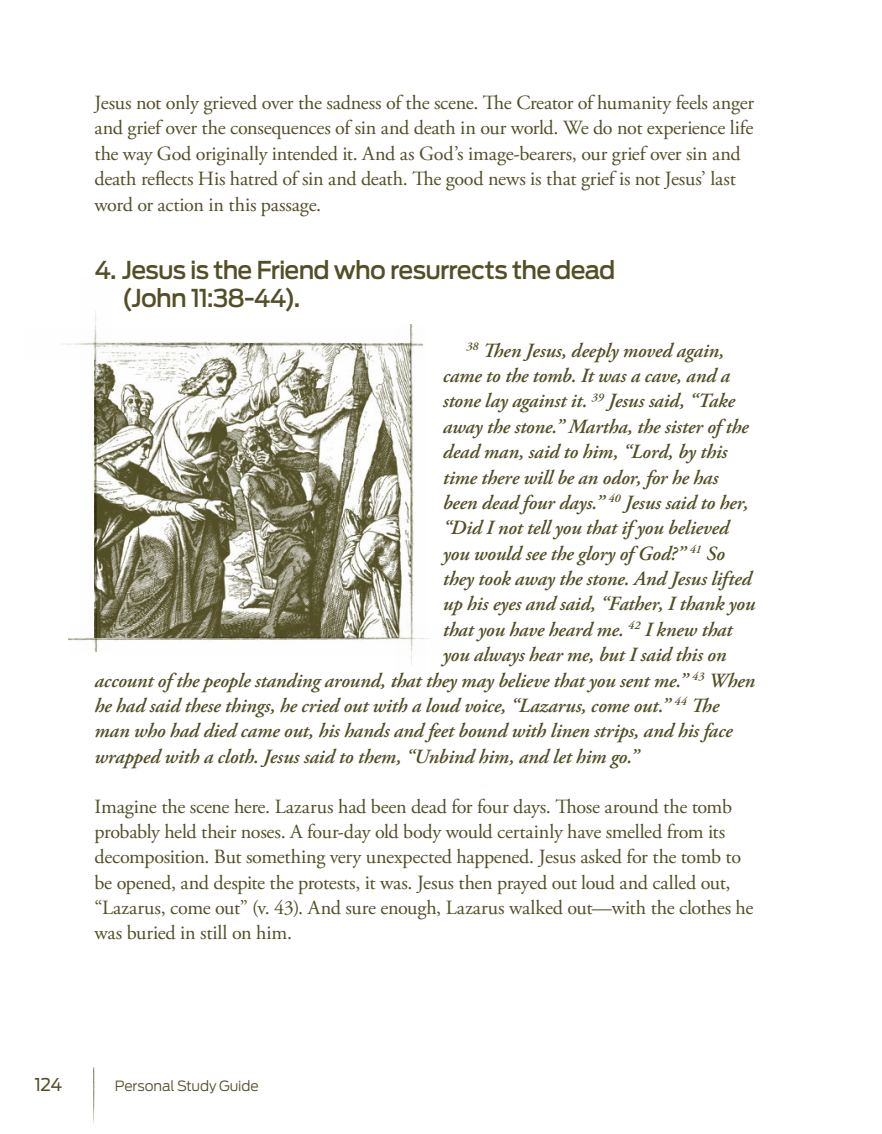
<style>
.page{position:relative;width:882px;height:1134px;background:#fff}
.page>*{position:absolute;margin:0;border:0;box-sizing:border-box;transform-origin:0 0}
.t1{font:500 24.5px/28px "Antenna";letter-spacing:-.035em;color:#524f26}
.t2{font:20.12px/25.4px "Adobe Garamond Pro";letter-spacing:-.025em;color:#524f26}
.t3{font:italic 600 20.12px "Adobe Garamond Pro";letter-spacing:-.01em;color:#524f26}
.t4{font:17.5px "Antenna";color:#524f26}
.t5{font:300 14px "Antenna";letter-spacing:-.01em;color:#524f26}
</style>
<div class="page">
<img style="left:93px;top:1067px;width:2px;height:57px">
<img style="left:111px;top:360px;width:284px;height:264px">
<img style="left:395px;top:324px;width:28px;height:341px">
<img style="left:69px;top:624px;width:361px;height:31px">
<img style="left:61px;top:330px;width:361px;height:30px">
<img style="left:81px;top:311px;width:30px;height:341px">
<p class="t2" style="left:94px;top:91px;width:661px">Jesus not only grieved over the sadness of the scene. The Creator of humanity feels anger and grief over the consequences of sin and death in our world. We do not experience life the way God originally intended it. And as God’s image-bearers, our grief over sin and death reflects His hatred of sin and death. The good news is that grief is not Jesus’ last word or action in this passage.</p>
<p class="t1" style="left:122px;top:256px;width:495px;text-indent:-27px">4. Jesus is the Friend who resurrects the dead (John 11:38-44).</p>
<p class="t3" style="left:466px;top:339px;width:259px"><sup>38</sup> Then Jesus, deeply moved again,</p>
<p class="t3" style="left:443px;top:364px;width:289px">came to the tomb. It was a cave, and a</p>
<p class="t3" style="left:443px;top:389px;width:294px">stone lay against it. <sup>39</sup> Jesus said, “Take</p>
<p class="t3" style="left:443px;top:415px;width:307px">away the stone.” Martha, the sister of the</p>
<p class="t3" style="left:443px;top:440px;width:286px">dead man, said to him, “Lord, by this</p>
<p class="t3" style="left:443px;top:466px;width:277px">time there will be an odor, for he has</p>
<p class="t3" style="left:443px;top:491px;width:307px">been dead four days.” <sup>40</sup> Jesus said to her,</p>
<p class="t3" style="left:443px;top:516px;width:288px">“Did I not tell you that if you believed</p>
<p class="t3" style="left:443px;top:542px;width:284px">you would see the glory of God?” <sup>41</sup> So</p>
<p class="t3" style="left:443px;top:567px;width:310px">they took away the stone. And Jesus lifted</p>
<p class="t3" style="left:443px;top:592px;width:314px">up his eyes and said, “Father, I thank you</p>
<p class="t3" style="left:443px;top:618px;width:291px">that you have heard me. <sup>42</sup> I knew that</p>
<p class="t3" style="left:443px;top:643px;width:285px">you always hear me, but I said this on</p>
<p class="t3" style="left:94px;top:669px;width:662px">account of the people standing around, that they may believe that you sent me.” <sup>43</sup> When</p>
<p class="t3" style="left:95px;top:694px;width:626px">he had said these things, he cried out with a loud voice, “Lazarus, come out.” <sup>44</sup> The</p>
<p class="t3" style="left:95px;top:719px;width:640px">man who had died came out, his hands and feet bound with linen strips, and his face</p>
<p class="t3" style="left:95px;top:745px;width:546px">wrapped with a cloth. Jesus said to them, “Unbind him, and let him go.”</p>
<p class="t2" style="left:95px;top:794px;width:660px">Imagine the scene here. Lazarus had been dead for four days. Those around the tomb probably held their noses. A four-day old body would certainly have smelled from its decomposition. But something very unexpected happened. Jesus asked for the tomb to be opened, and despite the protests, it was. Jesus then prayed out loud and called out, “Lazarus, come out” (v. 43). And sure enough, Lazarus walked out—with the clothes he was buried in still on him.</p>
<p class="t4" style="left:35px;top:1074px;width:29px">124</p>
<p class="t5" style="left:115px;top:1078px;width:145px">Personal Study Guide</p>
</div>
